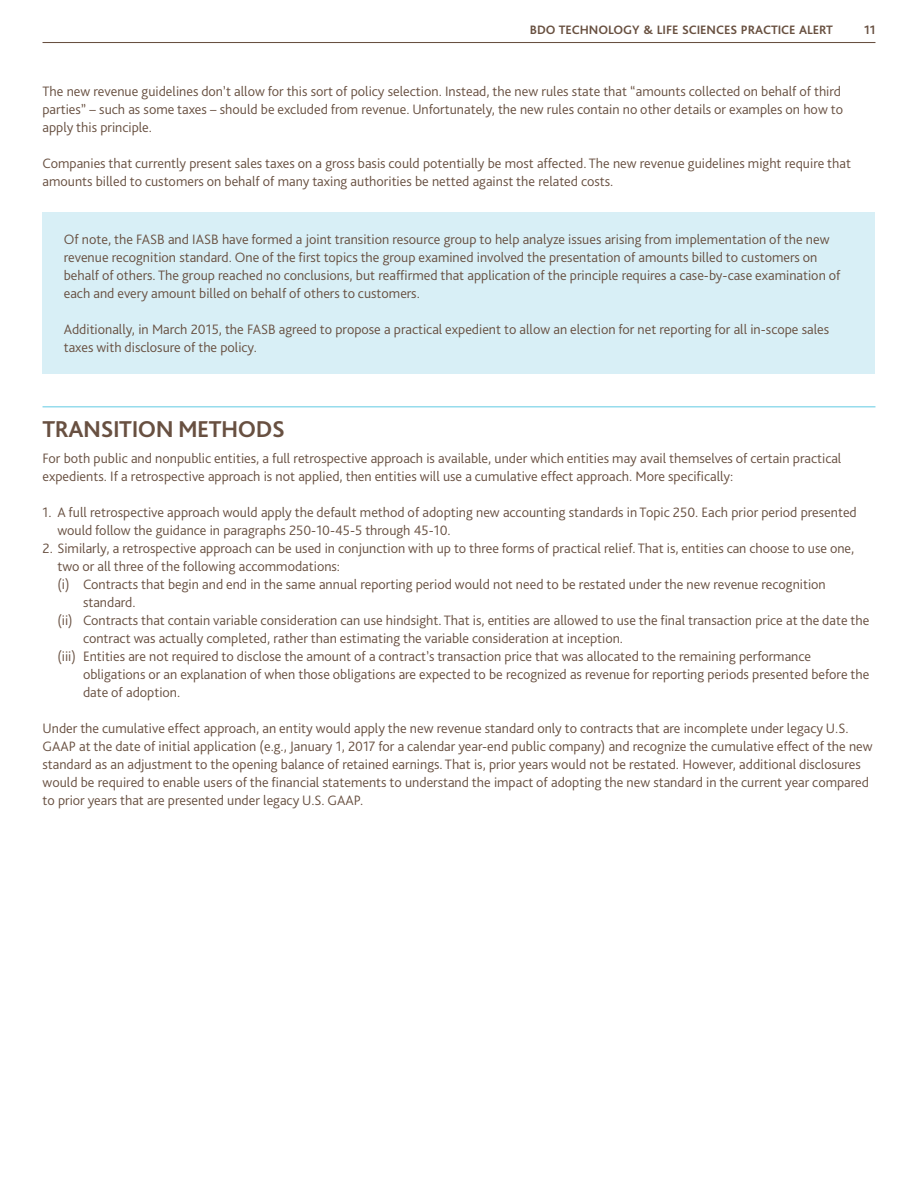
<style>
.page{position:relative;width:918px;height:1188px;background:#fff}
.page>*{position:absolute;margin:0;border:0;box-sizing:border-box;transform-origin:0 0}
.t1{font:700 24px "Bliss Pro";letter-spacing:-.02em;color:#685041}
.t2{font:300 14.25px/18px "Bliss Pro";color:#685041}
.t3{font:700 12.75px "Bliss Pro";letter-spacing:-.005em;color:#685040}
.t4{font:700 12.75px "Bliss Pro";color:#685041}
</style>
<div class="page">
<hr style="left:43px;top:42px;width:832px;height:1px;background:#685041">
<hr style="left:43px;top:406px;width:832px;height:1px;background:#62cae3">
<div style="left:43px;top:212px;width:832px;height:162px;background:#d8eff6"></div>
<p class="t3" style="left:530px;top:22px;width:305px">BDO TECHNOLOGY &amp; LIFE SCIENCES PRACTICE ALERT</p>
<p class="t4" style="left:864px;top:22px;width:13px">11</p>
<p class="t2" style="left:43px;top:82px;width:802px">The new revenue guidelines don’t allow for this sort of policy selection. Instead, the new rules state that “amounts collected on behalf of third parties” – such as some taxes – should be excluded from revenue. Unfortunately, the new rules contain no other details or examples on how to apply this principle.</p>
<p class="t2" style="left:43px;top:154px;width:810px">Companies that currently present sales taxes on a gross basis could potentially be most affected. The new revenue guidelines might require that amounts billed to customers on behalf of many taxing authorities be netted against the related costs.</p>
<p class="t2" style="left:64px;top:230px;width:778px">Of note, the FASB and IASB have formed a joint transition resource group to help analyze issues arising from implementation of the new revenue recognition standard. One of the first topics the group examined involved the presentation of amounts billed to customers on behalf of others. The group reached no conclusions, but reaffirmed that application of the principle requires a case-by-case examination of each and every amount billed on behalf of others to customers.</p>
<p class="t2" style="left:64px;top:320px;width:767px">Additionally, in March 2015, the FASB agreed to propose a practical expedient to allow an election for net reporting for all in-scope sales taxes with disclosure of the policy.</p>
<h1 class="t1" style="left:43px;top:414px;width:244px">TRANSITION METHODS</h1>
<p class="t2" style="left:43px;top:449px;width:800px">For both public and nonpublic entities, a full retrospective approach is available, under which entities may avail themselves of certain practical expedients. If a retrospective approach is not applied, then entities will use a cumulative effect approach. More specifically:</p>
<p class="t2" style="left:57px;top:503px;width:801px;text-indent:-15px">1. A full retrospective approach would apply the default method of adopting new accounting standards in Topic 250. Each prior period presented would follow the guidance in paragraphs 250-10-45-5 through 45-10.</p>
<p class="t2" style="left:43px;top:539px;width:813px">2. Similarly, a retrospective approach can be used in conjunction with up to three forms of practical relief. That is, entities can choose to use one,</p>
<p class="t2" style="left:57px;top:557px;width:284px">two or all three of the following accommodations:</p>
<p class="t2" style="left:57px;top:575px;width:770px">(i) Contracts that begin and end in the same annual reporting period would not need to be restated under the new revenue recognition</p>
<p class="t2" style="left:83px;top:593px;width:54px">standard.</p>
<p class="t2" style="left:57px;top:611px;width:814px">(ii) Contracts that contain variable consideration can use hindsight. That is, entities are allowed to use the final transaction price at the date the</p>
<p class="t2" style="left:83px;top:629px;width:542px">contract was actually completed, rather than estimating the variable consideration at inception.</p>
<p class="t2" style="left:57px;top:647px;width:755px">(iii) Entities are not required to disclose the amount of a contract’s transaction price that was allocated to the remaining performance</p>
<p class="t2" style="left:83px;top:665px;width:788px">obligations or an explanation of when those obligations are expected to be recognized as revenue for reporting periods presented before the</p>
<p class="t2" style="left:83px;top:683px;width:99px">date of adoption.</p>
<p class="t2" style="left:43px;top:719px;width:832px">Under the cumulative effect approach, an entity would apply the new revenue standard only to contracts that are incomplete under legacy U.S.<br>GAAP at the date of initial application (e.g., January 1, 2017 for a calendar year-end public company) and recognize the cumulative effect of the new standard as an adjustment to the opening balance of retained earnings. That is, prior years would not be restated. However, additional disclosures would be required to enable users of the financial statements to understand the impact of adopting the new standard in the current year compared to prior years that are presented under legacy U.S. GAAP.</p>
</div>
